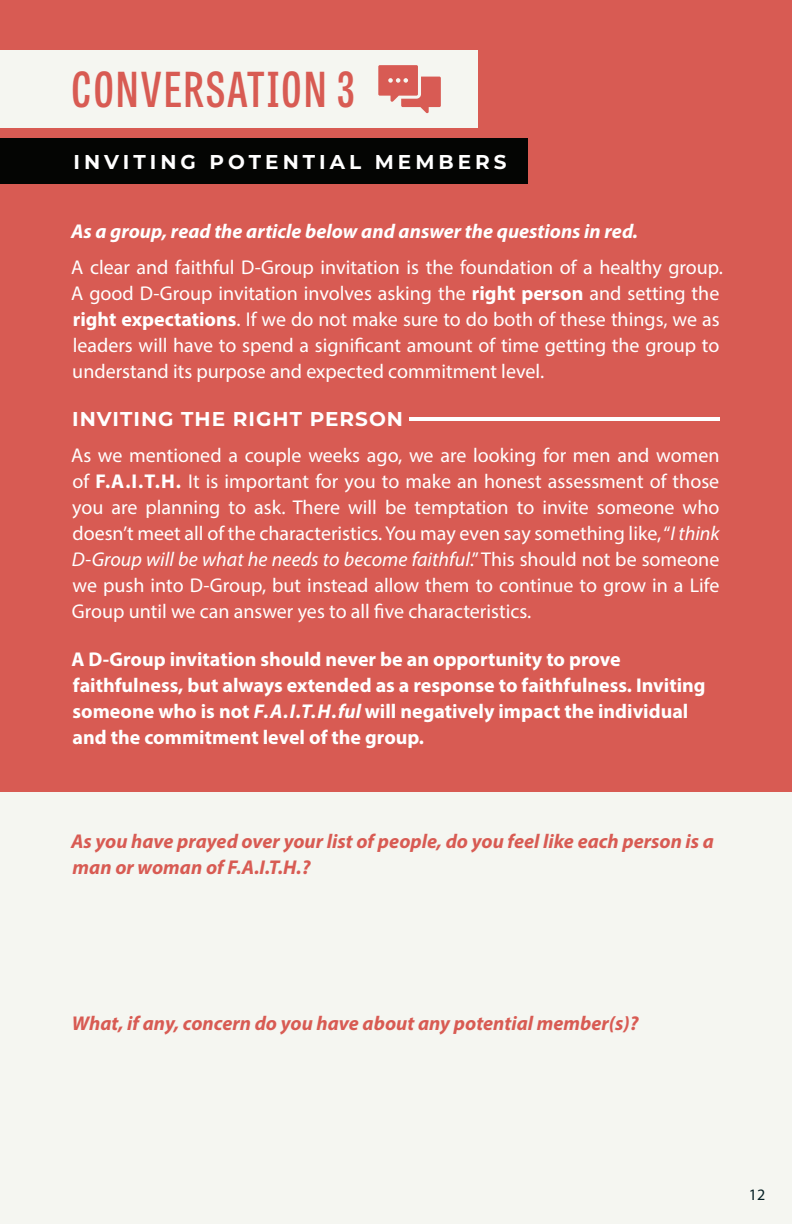
<style>
.page{position:relative;width:792px;height:1224px;background:#f5f6f1}
.page>*{position:absolute;margin:0;border:0;box-sizing:border-box;transform-origin:0 0}
.t1{font:600 48px "Tablet Gothic Compressed";letter-spacing:.05em;color:#d85b53}
.t2{font:20px/26px "Myriad Pro";color:#fff}
.t3{font:700 20px/26px "Myriad Pro";color:#fff}
.t4{font:italic 700 20px/26px "Myriad Pro";color:#d85b53}
.t5{font:italic 700 20px "Myriad Pro";color:#fff}
.Paragraph_Style_1{font:700 20px "Montserrat";letter-spacing:.19em;color:#fff}
.Paragraph_Style_1-2{font:700 20px "Montserrat";letter-spacing:.05em;color:#fff}
.t6{font:16px "Myriad Pro";color:#051f23}
.s1{font-weight:700}
.s2{font-style:italic}
</style>
<div class="page">
<div style="left:0;top:0;width:792px;height:792px;background:#d85b53"></div>
<div style="left:0;top:138px;width:528px;height:46px;background:#040503"></div>
<div style="left:0;top:50px;width:477px;height:78px;background:#f5f6f1"></div>
<svg style="left:378px;top:65px;width:63px;height:48px"></svg>
<hr style="left:410px;top:418px;width:310px;height:3px;background:#fff">
<p class="t1" style="left:72px;top:56px;width:285px">CONVERSATION 3</p>
<p class="Paragraph_Style_1" style="left:74px;top:148px;width:435px">INVITING POTENTIAL MEMBERS</p>
<p class="t5" style="left:71px;top:218px;width:569px">As a group, read the article below and answer the questions in red.</p>
<p class="t2" style="left:71px;top:254px;width:653px">A clear and faithful D-Group invitation is the foundation of a healthy group.<br>A good D-Group invitation involves asking the <span class="s1">right person</span> and setting the <span class="s1">right expectations</span>. If we do not make sure to do both of these things, we as leaders will have to spend a significant amount of time getting the group to understand its purpose and expected commitment level.</p>
<p class="Paragraph_Style_1-2" style="left:72px;top:404px;width:332px">INVITING THE RIGHT PERSON</p>
<p class="t2" style="left:71px;top:442px;width:650px;text-align:justify">As we mentioned a couple weeks ago, we are looking for men and women of <span class="s1">F.A.I.T.H.</span> It is important for you to make an honest assessment of those you are planning to ask. There will be temptation to invite someone who doesn’t meet all of the characteristics. You may even say something like, “<span class="s2">I think D-Group will be what he needs to become faithful</span>.” This should not be someone we push into D-Group, but instead allow them to continue to grow in a Life Group until we can answer yes to all five characteristics.</p>
<p class="t3" style="left:71px;top:645px;width:636px">A D-Group invitation should never be an opportunity to prove faithfulness, but always extended as a response to faithfulness. Inviting someone who is not <span class="s2">F.A.I.T.H.ful</span> will negatively impact the individual and the commitment level of the group.</p>
<p class="t4" style="left:71px;top:827px;width:644px">As you have prayed over your list of people, do you feel like each person is a man or woman of F.A.I.T.H.?</p>
<p class="t4" style="left:72px;top:1009px;width:568px">What, if any, concern do you have about any potential member(s)?</p>
<p class="t6" style="left:749px;top:1185px;width:18px">12</p>
</div>
